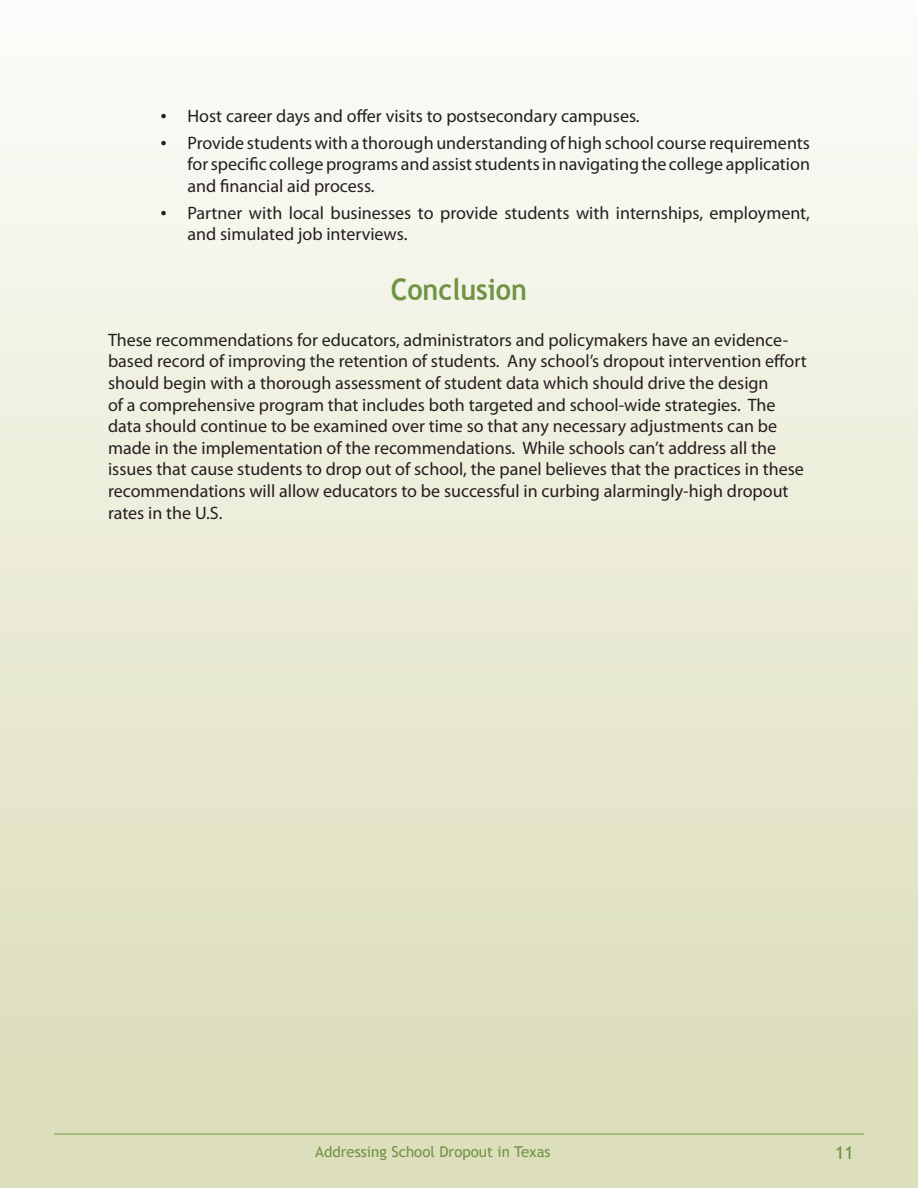
<style>
.page{position:relative;width:918px;height:1188px;background:#fff}
.page>*{position:absolute;margin:0;border:0;box-sizing:border-box;transform-origin:0 0}
.Heading_2{font:700 29.7px "Trebuchet MS";color:#709345;scale:.91 1}
.Bullets{font:18px/21.6px "Myriad Pro";color:#231f20}
.t1{font:18px "Trebuchet MS";color:#709345}
.t2{font:15px "Trebuchet MS";color:#709345}
.s1{font-family:"Times New Roman"}
</style>
<div class="page">
<div style="left:0;top:0;width:918px;height:1188px;background:linear-gradient(to bottom,#fcfcf9,#dadbb6)"></div>
<hr style="left:54px;top:1134px;width:810px;height:1px;background:#789945">
<p class="Bullets" style="left:160px;top:105px;width:481px"><span class="s1">•</span> Host career days and offer visits to postsecondary campuses.</p>
<p class="Bullets" style="left:188px;top:132px;width:624px;text-align:justify;text-indent:-27px"><span class="s1">•</span> Provide students with a thorough understanding of high school course requirements for specific college programs and assist students in navigating the college application and financial aid process.</p>
<p class="Bullets" style="left:188px;top:202px;width:624px;text-indent:-27px"><span class="s1">•</span> Partner with local businesses to provide students with internships, employment, and simulated job interviews.</p>
<p class="Heading_2" style="left:391px;top:271px;width:151px">Conclusion</p>
<p class="Bullets" style="left:108px;top:329px;width:700px">These recommendations for educators, administrators and policymakers have an evidence&shy;based record of improving the retention of students. Any school’s dropout intervention effort should begin with a thorough assessment of student data which should drive the design<br>of a comprehensive program that includes both targeted and school-wide strategies. The data should continue to be examined over time so that any necessary adjustments can be made in the implementation of the recommendations. While schools can’t address all the issues that cause students to drop out of school, the panel believes that the practices in these recommendations will allow educators to be successful in curbing alarmingly-high dropout rates in the U.S.</p>
<p class="t2" style="left:315px;top:1143px;width:237px">Addressing School Dropout in Texas</p>
<p class="t1" style="left:835px;top:1142px;width:20px">11</p>
</div>
